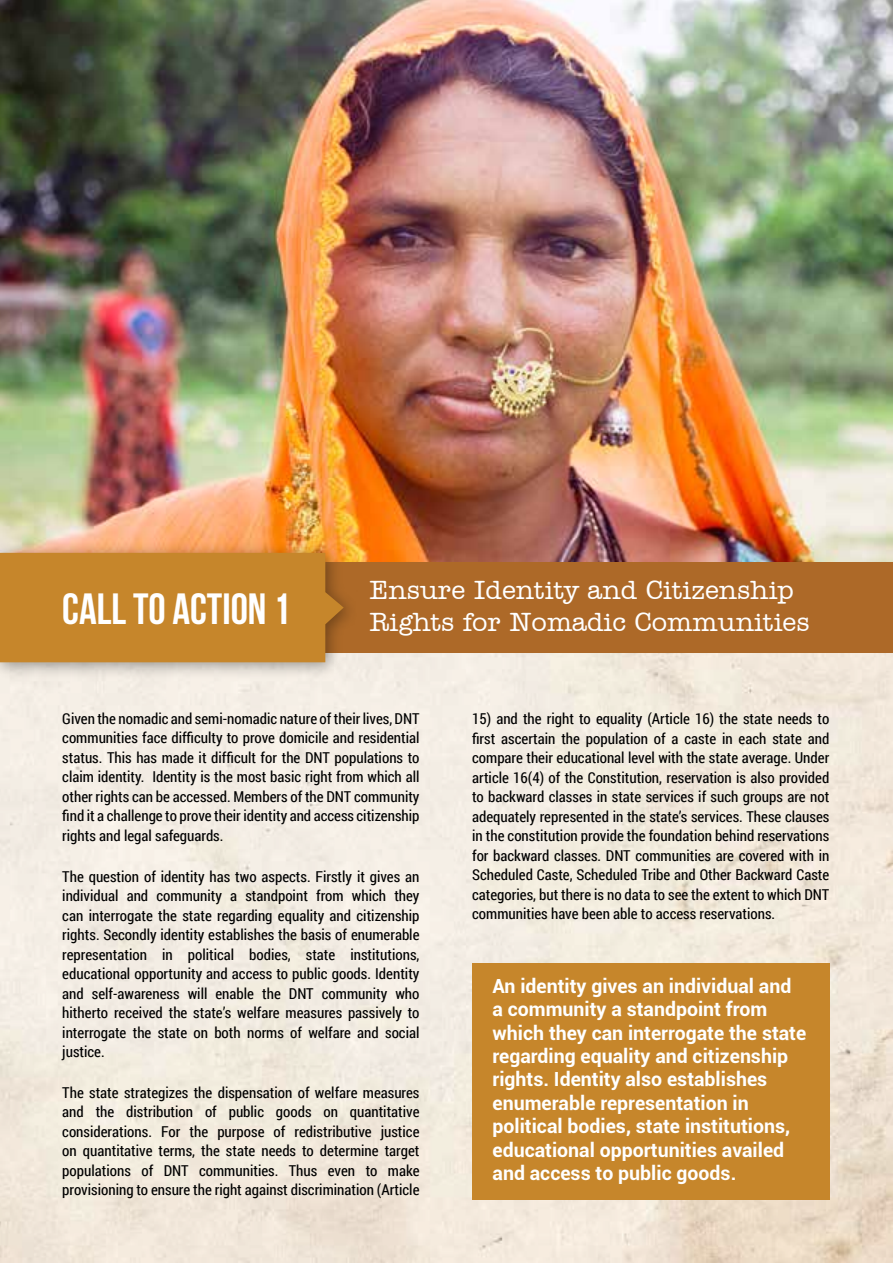
<style>
.page{position:relative;width:893px;height:1263px;background:#fff}
.page>*{position:absolute;margin:0;border:0;box-sizing:border-box;transform-origin:0 0}
.t1{font:700 43.5px "Bebas Neue";color:#fff}
.t2{font:500 27px "Amer Typewriter IT Cby BT";color:#fff}
.t3{font:700 19.5px/23.4px "Roboto";color:#fff}
.t4{font:15px/19.5px "Roboto Condensed";color:#000;text-align:justify}
</style>
<div class="page">
<img style="left:0;top:653px;width:893px;height:610px">
<img style="left:0;top:0;width:893px;height:562px">
<div style="left:0;top:562px;width:893px;height:91px;background:#ad6928"></div>
<div style="left:0;top:541px;width:359px;height:138px;background:#000;opacity:.35"></div>
<div style="left:0;top:553px;width:344px;height:109px;background:#c6862b"></div>
<div style="left:472px;top:963px;width:357px;height:236px;background:#c6862b"></div>
<h1 class="t1" style="left:62px;top:586px;width:230px">CALL TO ACTION 1</h1>
<h2 class="t2" style="left:369px;top:573px;width:426px">Ensure Identity and Citizenship</h2>
<h2 class="t2" style="left:369px;top:606px;width:442px">Rights for Nomadic Communities</h2>
<p class="t4" style="left:62px;top:708px;width:359px">Given the nomadic and semi-nomadic nature of their lives, DNT communities face difficulty to prove domicile and residential status. This has made it difficult for the DNT populations to claim identity. Identity is the most basic right from which all other rights can be accessed. Members of the DNT community find it a challenge to prove their identity and access citizenship rights and legal safeguards.</p>
<p class="t4" style="left:62px;top:866px;width:359px">The question of identity has two aspects. Firstly it gives an individual and community a standpoint from which they can interrogate the state regarding equality and citizenship rights. Secondly identity establishes the basis of enumerable representation in political bodies, state institutions, educational opportunity and access to public goods. Identity and self-awareness will enable the DNT community who hitherto received the state’s welfare measures passively to interrogate the state on both norms of welfare and social justice.</p>
<p class="t4" style="left:62px;top:1082px;width:359px">The state strategizes the dispensation of welfare measures and the distribution of public goods on quantitative considerations. For the purpose of redistributive justice on quantitative terms, the state needs to determine target populations of DNT communities. Thus even to make provisioning to ensure the right against discrimination (Article</p>
<p class="t4" style="left:472px;top:709px;width:359px">15) and the right to equality (Article 16) the state needs to first ascertain the population of a caste in each state and compare their educational level with the state average. Under article 16(4) of the Constitution, reservation is also provided to backward classes in state services if such groups are not adequately represented in the state’s services. These clauses in the constitution provide the foundation behind reservations for backward classes. DNT communities are covered with in Scheduled Caste, Scheduled Tribe and Other Backward Caste categories, but there is no data to see the extent to which DNT communities have been able to access reservations.</p>
<p class="t3" style="left:492px;top:973px;width:315px">An identity gives an individual and a community a standpoint from which they can interrogate the state regarding equality and citizenship rights. Identity also establishes enumerable representation in political bodies, state institutions, educational opportunities availed and access to public goods.</p>
</div>
